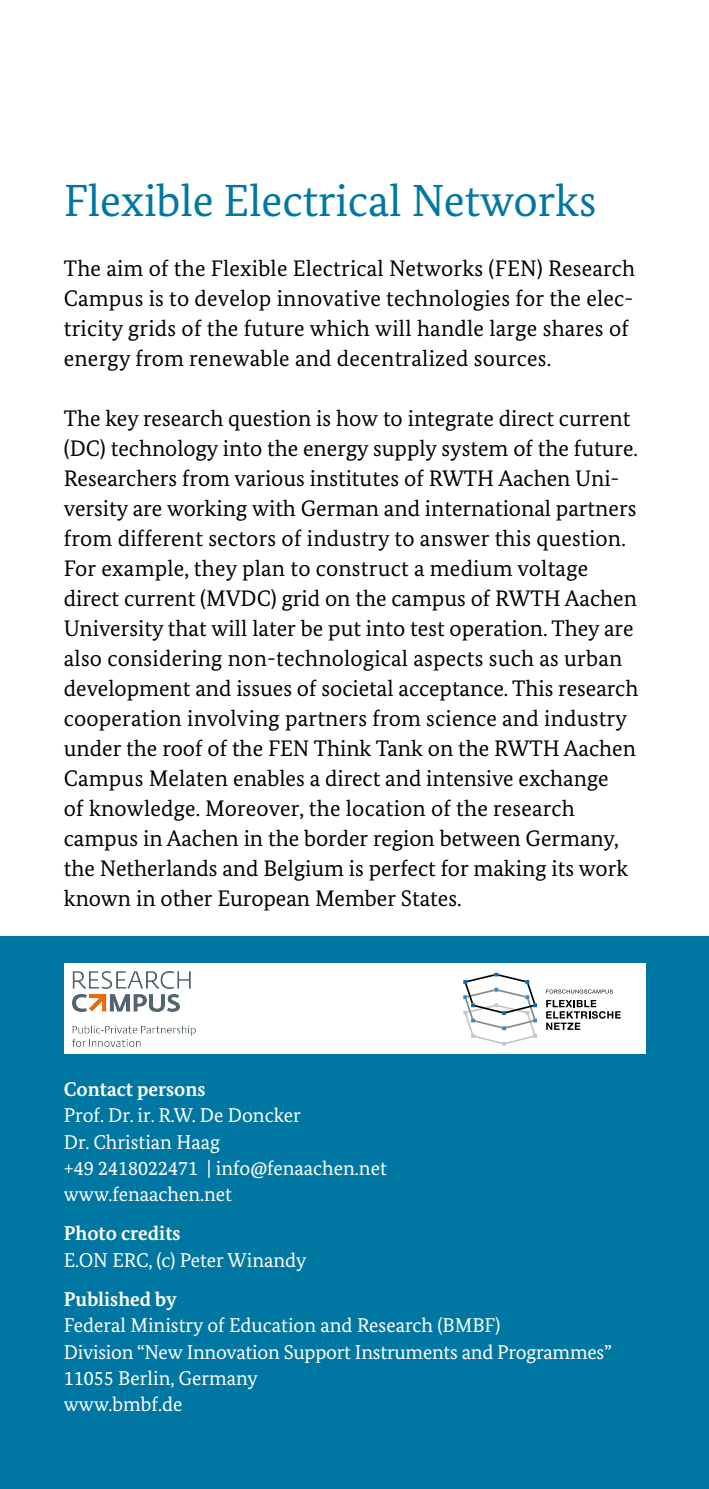
<style>
.page{position:relative;width:709px;height:1489px;background:#fff}
.page>*{position:absolute;margin:0;border:0;box-sizing:border-box;transform-origin:0 0}
.t1{font:45px "Bundes Serif";color:#0077a2}
.t2{font:22.5px/30px "Bundes Serif";color:#030000}
.t3{font:20px "Bundes Serif";color:#fff}
.t4{font:700 20px "Bundes Serif";color:#fff}
</style>
<div class="page">
<div style="left:0;top:936px;width:709px;height:552px;background:#0077a2"></div>
<div style="left:64px;top:963px;width:581px;height:90px;background:#fff"></div>
<svg style="left:463px;top:972px;width:74px;height:73px"></svg>
<svg style="left:546px;top:1000px;width:74px;height:29px"></svg>
<svg style="left:546px;top:989px;width:67px;height:4px"></svg>
<img style="left:73px;top:971px;width:122px;height:75px">
<h3 class="t1" style="left:64px;top:173px;width:534px">Flexible Electrical Networks</h3>
<p class="t2" style="left:64px;top:253px;width:573px">The aim of the Flexible Electrical Networks (FEN) Research Campus is to develop innovative technologies for the elec&shy;tricity grids of the future which will handle large shares of energy from renewable and decentralized sources.</p>
<p class="t2" style="left:64px;top:403px;width:576px">The key research question is how to integrate direct current (DC) technology into the energy supply system of the future.<br>Researchers from various institutes of RWTH Aachen Uni&shy;versity are working with German and international partners from different sectors of industry to answer this question.<br>For example, they plan to construct a medium voltage direct current (MVDC) grid on the campus of RWTH Aachen University that will later be put into test operation. They are also considering non-technological aspects such as urban development and issues of societal acceptance. This research cooperation involving partners from science and industry under the roof of the FEN Think Tank on the RWTH Aachen Campus Melaten enables a direct and intensive exchange<br>of knowledge. Moreover, the location of the research campus in Aachen in the border region between Germany, the Netherlands and Belgium is perfect for making its work known in other European Member States.</p>
<h4 class="t4" style="left:64px;top:1076px;width:143px">Contact persons</h4>
<p class="t3" style="left:64px;top:1103px;width:238px">Prof. Dr. ir. R.W. De Doncker</p>
<p class="t3" style="left:64px;top:1129px;width:158px">Dr. Christian Haag</p>
<p class="t3" style="left:64px;top:1155px;width:324px">+49 2418022471 | info@fenaachen.net</p>
<p class="t3" style="left:64px;top:1181px;width:170px">www.fenaachen.net</p>
<h4 class="t4" style="left:64px;top:1221px;width:118px">Photo credits</h4>
<p class="t3" style="left:64px;top:1247px;width:244px">E.ON ERC, (c) Peter Winandy</p>
<h4 class="t4" style="left:64px;top:1286px;width:115px">Published by</h4>
<p class="t3" style="left:64px;top:1313px;width:438px">Federal Ministry of Education and Research (BMBF)</p>
<p class="t3" style="left:64px;top:1339px;width:549px">Division “New Innovation Support Instruments and Programmes”</p>
<p class="t3" style="left:64px;top:1365px;width:195px">11055 Berlin, Germany</p>
<p class="t3" style="left:64px;top:1391px;width:120px">www.bmbf.de</p>
</div>
